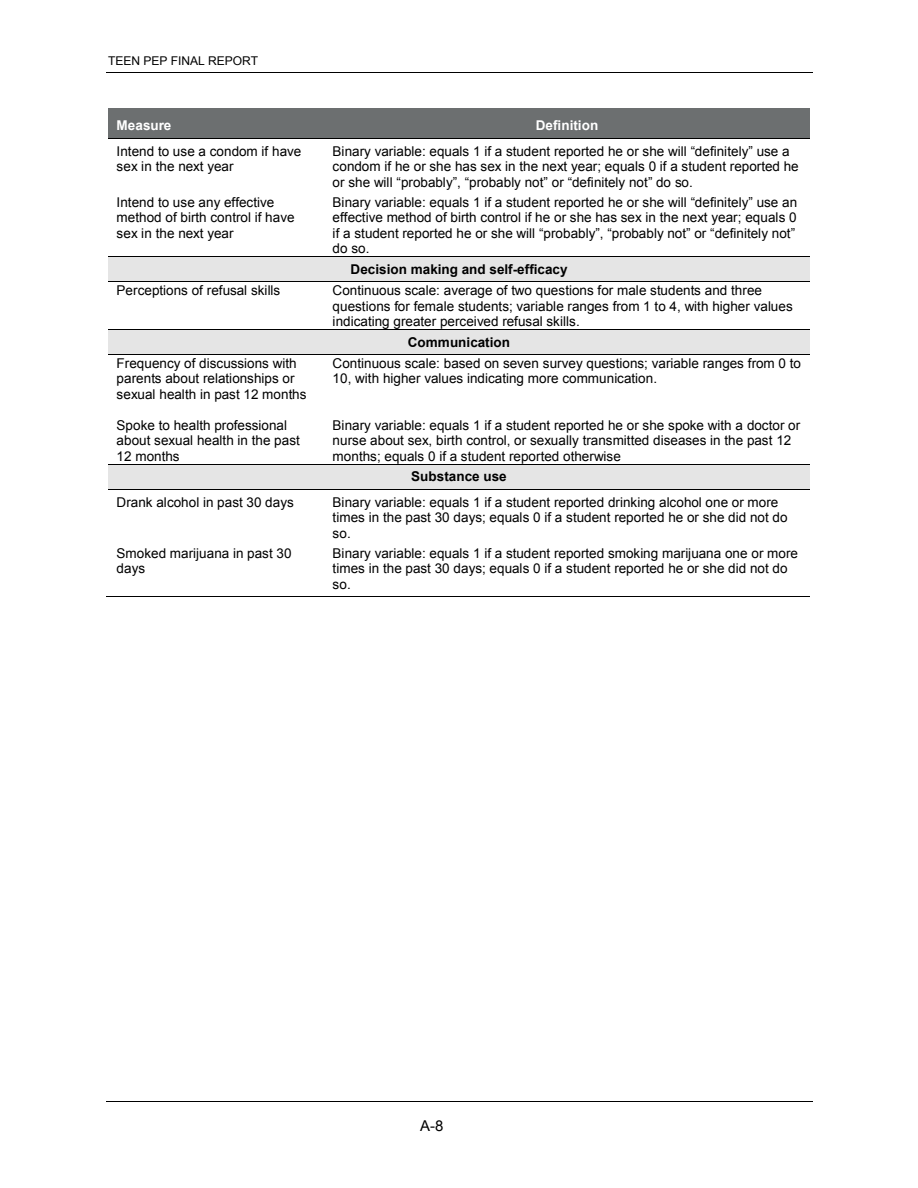
<style>
.page{position:relative;width:918px;height:1188px;background:#fff}
.page>*{position:absolute;margin:0;border:0;box-sizing:border-box;transform-origin:0 0}
.t1{font:15px "Arial";color:#000}
.t2{font:13.5px/15.5px "Arial";letter-spacing:.005em;color:#000}
.t3{font:700 13.5px "Arial";color:#000}
.t4{font:700 13.5px "Arial";color:#fff}
.t5{font:12px "Arial";letter-spacing:.005em;color:#000}
</style>
<div class="page">
<hr style="left:106px;top:72px;width:706px;height:1px;background:#000">
<div style="left:108px;top:108px;width:216px;height:31px;background:#6c6f70"></div>
<div style="left:324px;top:108px;width:486px;height:31px;background:#6c6f70"></div>
<hr style="left:108px;top:139px;width:216px;height:1px;background:#000">
<hr style="left:324px;top:139px;width:486px;height:1px;background:#000">
<div style="left:108px;top:257px;width:702px;height:25px;background:#e5e5e5"></div>
<hr style="left:108px;top:256px;width:216px;height:1px;background:#000">
<hr style="left:325px;top:256px;width:485px;height:1px;background:#000">
<hr style="left:108px;top:282px;width:216px;height:1px;background:#000">
<hr style="left:325px;top:282px;width:485px;height:1px;background:#000">
<div style="left:108px;top:330px;width:702px;height:24px;background:#e5e5e5"></div>
<hr style="left:108px;top:329px;width:216px;height:1px;background:#000">
<hr style="left:325px;top:329px;width:485px;height:1px;background:#000">
<hr style="left:108px;top:354px;width:216px;height:1px;background:#000">
<hr style="left:325px;top:354px;width:485px;height:1px;background:#000">
<div style="left:108px;top:464px;width:702px;height:25px;background:#e5e5e5"></div>
<hr style="left:108px;top:464px;width:216px;height:1px;background:#000">
<hr style="left:325px;top:464px;width:485px;height:1px;background:#000">
<hr style="left:108px;top:489px;width:216px;height:1px;background:#000">
<hr style="left:325px;top:489px;width:485px;height:1px;background:#000">
<hr style="left:107px;top:596px;width:217px;height:1px;background:#000">
<hr style="left:324px;top:596px;width:486px;height:1px;background:#000">
<hr style="left:106px;top:1101px;width:706px;height:1px;background:#000">
<p class="t5" style="left:108px;top:53px;width:152px">TEEN PEP FINAL REPORT</p>
<p class="t4" style="left:117px;top:116px;width:56px">Measure</p>
<p class="t4" style="left:536px;top:116px;width:64px">Definition</p>
<p class="t2" style="left:117px;top:143px;width:186px">Intend to use a condom if have sex in the next year</p>
<p class="t2" style="left:333px;top:143px;width:468px">Binary variable: equals 1 if a student reported he or she will “definitely” use a condom if he or she has sex in the next year; equals 0 if a student reported he or she will “probably”, “probably not” or “definitely not” do so.</p>
<p class="t2" style="left:117px;top:194px;width:179px">Intend to use any effective method of birth control if have sex in the next year</p>
<p class="t2" style="left:333px;top:194px;width:466px">Binary variable: equals 1 if a student reported he or she will “definitely” use an effective method of birth control if he or she has sex in the next year; equals 0 if a student reported he or she will “probably”, “probably not” or “definitely not” do so.</p>
<p class="t3" style="left:351px;top:260px;width:219px">Decision making and self-efficacy</p>
<p class="t2" style="left:117px;top:283px;width:165px">Perceptions of refusal skills</p>
<p class="t2" style="left:333px;top:283px;width:462px">Continuous scale: average of two questions for male students and three questions for female students; variable ranges from 1 to 4, with higher values indicating greater perceived refusal skills.</p>
<p class="t3" style="left:408px;top:333px;width:104px">Communication</p>
<p class="t2" style="left:117px;top:355px;width:191px">Frequency of discussions with parents about relationships or sexual health in past 12 months</p>
<p class="t2" style="left:333px;top:355px;width:470px">Continuous scale: based on seven survey questions; variable ranges from 0 to<br>10, with higher values indicating more communication.</p>
<p class="t2" style="left:117px;top:417px;width:185px">Spoke to health professional about sexual health in the past<br>12 months</p>
<p class="t2" style="left:333px;top:417px;width:469px">Binary variable: equals 1 if a student reported he or she spoke with a doctor or nurse about sex, birth control, or sexually transmitted diseases in the past 12 months; equals 0 if a student reported otherwise</p>
<p class="t3" style="left:411px;top:467px;width:97px">Substance use</p>
<p class="t2" style="left:117px;top:494px;width:179px">Drank alcohol in past 30 days</p>
<p class="t2" style="left:333px;top:494px;width:457px">Binary variable: equals 1 if a student reported drinking alcohol one or more times in the past 30 days; equals 0 if a student reported he or she did not do so.</p>
<p class="t2" style="left:117px;top:545px;width:176px">Smoked marijuana in past 30 days</p>
<p class="t2" style="left:333px;top:545px;width:467px">Binary variable: equals 1 if a student reported smoking marijuana one or more times in the past 30 days; equals 0 if a student reported he or she did not do so.</p>
<p class="t1" style="left:420px;top:1115px;width:25px">A-8</p>
</div>
